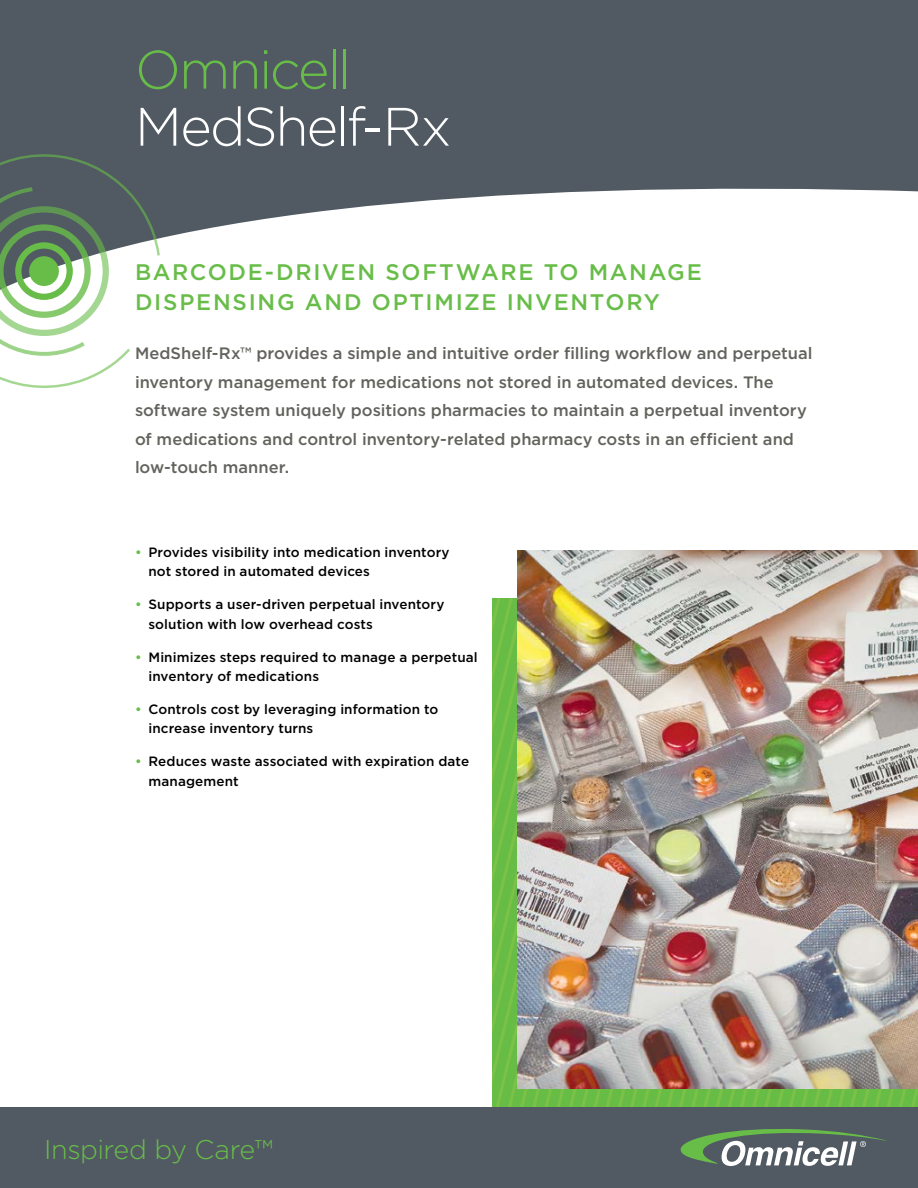
<style>
.page{position:relative;width:918px;height:1188px;background:#fff}
.page>*{position:absolute;margin:0;border:0;box-sizing:border-box;transform-origin:0 0}
.t1{font:300 54px "Gotham";letter-spacing:-.04em;color:#fff}
.t2{font:300 54px "Gotham";letter-spacing:-.045em;color:#68bd49}
.t3{font:300 27px "Gotham";letter-spacing:-.02em;color:#68bd49}
.t4{font:500 22.5px/30px "Gotham";letter-spacing:.075em;color:#68bd49}
.t5{font:500 16.5px/28.5px "Gotham";color:#63635d}
.t6{font:500 13.5px/19.5px "Gotham";letter-spacing:.005em;color:#000}
.s1{color:#68bd49}
</style>
<div class="page">
<img style="left:492px;top:598px;width:426px;height:509px">
<svg style="left:0;top:0;width:918px;height:238px;background:#697077"></svg>
<svg style="left:0;top:154px;width:160px;height:234px"></svg>
<div style="left:0;top:1107px;width:918px;height:81px;background:#515a62"></div>
<svg style="left:680px;top:1129px;width:207px;height:37px"></svg>
<img style="left:518px;top:551px;width:400px;height:538px">
<h1 class="t2" style="left:135px;top:40px;width:218px">Omnicell</h1>
<h1 class="t1" style="left:135px;top:97px;width:318px">MedShelf-Rx</h1>
<h3 class="t4" style="left:135px;top:256px;width:568px">BARCODE-DRIVEN SOFTWARE TO MANAGE<br>DISPENSING AND OPTIMIZE INVENTORY</h3>
<p class="t5" style="left:135px;top:339px;width:679px">MedShelf-Rx™ provides a simple and intuitive order filling workflow and perpetual inventory management for medications not stored in automated devices. The software system uniquely positions pharmacies to maintain a perpetual inventory of medications and control inventory-related pharmacy costs in an efficient and low-touch manner.</p>
<p class="t6" style="left:148px;top:542px;width:303px;text-indent:-14px"><span class="s1">•</span> Provides visibility into medication inventory not stored in automated devices</p>
<p class="t6" style="left:148px;top:594px;width:298px;text-indent:-14px"><span class="s1">•</span> Supports a user-driven perpetual inventory solution with low overhead costs</p>
<p class="t6" style="left:148px;top:647px;width:331px;text-indent:-14px"><span class="s1">•</span> Minimizes steps required to manage a perpetual inventory of medications</p>
<p class="t6" style="left:148px;top:699px;width:291px;text-indent:-14px"><span class="s1">•</span> Controls cost by leveraging information to increase inventory turns</p>
<p class="t6" style="left:148px;top:752px;width:322px;text-indent:-14px"><span class="s1">•</span> Reduces waste associated with expiration date management</p>
<h2 class="t3" style="left:44px;top:1134px;width:230px">Inspired by Care™</h2>
</div>
